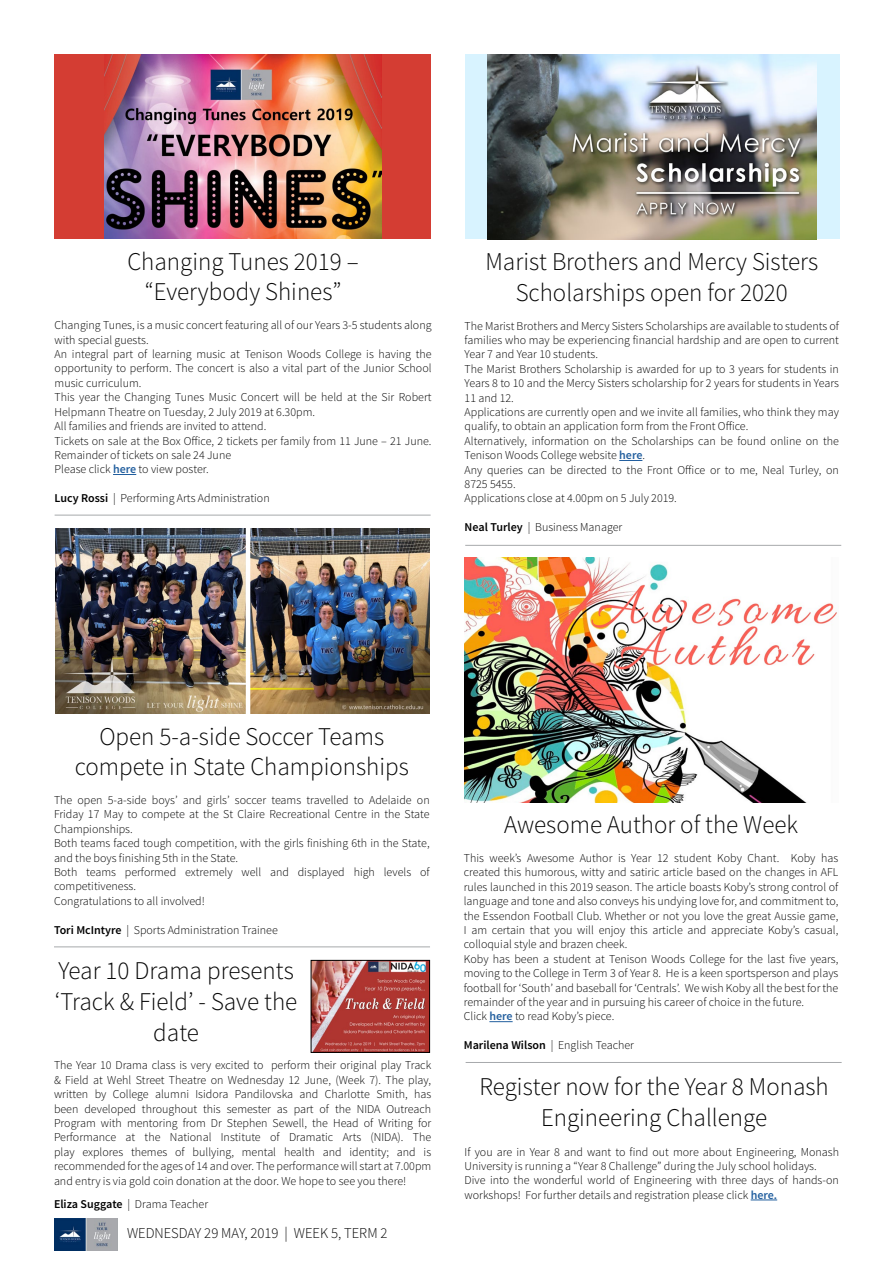
<style>
.page{position:relative;width:893px;height:1263px;background:#fff}
.page>*{position:absolute;margin:0;border:0;box-sizing:border-box;transform-origin:0 0}
.t1{font:300 25.5px/30.6px "Source Sans Pro";color:#060606;text-align:center}
.t2{font:300 15px "Source Sans Pro";color:#060606}
.t3{font:300 12px/14.4px "Source Sans Pro";color:#000}
.s1{font-weight:600;color:#215e9e}
.s2{font-weight:600}
</style>
<div class="page">
<hr style="left:55px;top:515px;width:376px;height:1px;background:#a7a9ac">
<hr style="left:54px;top:947px;width:376px;height:1px;background:#a7a9ac">
<hr style="left:466px;top:1062px;width:376px;height:1px;background:#a7a9ac">
<hr style="left:465px;top:545px;width:376px;height:1px;background:#a7a9ac">
<img style="left:54px;top:1218px;width:64px;height:32px">
<img style="left:55px;top:529px;width:374px;height:184px">
<div style="left:465px;top:54px;width:374px;height:185px;background:#d8f3ff"></div>
<img style="left:488px;top:54px;width:328px;height:185px">
<div style="left:54px;top:54px;width:377px;height:185px;background:#d43d33"></div>
<img style="left:104px;top:54px;width:277px;height:185px">
<svg style="left:113px;top:474px;width:23px;height:1px"></svg>
<svg style="left:751px;top:1200px;width:26px;height:1px"></svg>
<svg style="left:619px;top:460px;width:23px;height:1px"></svg>
<img style="left:464px;top:558px;width:373px;height:244px">
<svg style="left:489px;top:1021px;width:24px;height:1px"></svg>
<hr style="left:246px;top:522px;width:4px;height:198px;background:#fff">
<img style="left:313px;top:962px;width:114px;height:88px">
<div style="left:311px;top:960px;width:119px;height:92px;border:1px solid #000"></div>
<h1 class="t1" style="left:127px;top:246px;width:233px">Changing Tunes 2019 – “Everybody Shines”</h1>
<p class="t3" style="left:55px;top:318px;width:379px">Changing Tunes, is a music concert featuring all of our Years 3-5 students along with special guests.<br>An integral part of learning music at Tenison Woods College is having the opportunity to perform. The concert is also a vital part of the Junior School music curriculum.<br>This year the Changing Tunes Music Concert will be held at the Sir Robert Helpmann Theatre on Tuesday, 2 July 2019 at 6.30pm.<br>All families and friends are invited to attend.<br>Tickets on sale at the Box Office, 2 tickets per family from 11 June – 21 June.<br>Remainder of tickets on sale 24 June<br>Please click <span class="s1">here</span> to view poster.</p>
<p class="t3" style="left:55px;top:491px;width:217px"><span class="s2">Lucy Rossi</span> | Performing Arts Administration</p>
<h1 class="t1" style="left:485px;top:247px;width:334px">Marist Brothers and Mercy Sisters<br>Scholarships open for 2020</h1>
<p class="t3" style="left:465px;top:319px;width:376px">The Marist Brothers and Mercy Sisters Scholarships are available to students of families who may be experiencing financial hardship and are open to current Year 7 and Year 10 students.<br>The Marist Brothers Scholarship is awarded for up to 3 years for students in Years 8 to 10 and the Mercy Sisters scholarship for 2 years for students in Years 11 and 12.<br>Applications are currently open and we invite all families, who think they may qualify, to obtain an application form from the Front Office.<br>Alternatively, information on the Scholarships can be found online on the Tenison Woods College website <span class="s1">here</span>.<br>Any queries can be directed to the Front Office or to me, Neal Turley, on 8725 5455.<br>Applications close at 4.00pm on 5 July 2019.</p>
<p class="t3" style="left:465px;top:520px;width:159px"><span class="s2">Neal Turley</span> | Business Manager</p>
<h1 class="t1" style="left:75px;top:721px;width:336px">Open 5-a-side Soccer Teams compete in State Championships</h1>
<p class="t3" style="left:54px;top:793px;width:377px">The open 5-a-side boys’ and girls’ soccer teams travelled to Adelaide on Friday 17 May to compete at the St Claire Recreational Centre in the State Championships.<br>Both teams faced tough competition, with the girls finishing 6th in the State, and the boys finishing 5th in the State.<br>Both teams performed extremely well and displayed high levels of competitiveness.<br>Congratulations to all involved!</p>
<p class="t3" style="left:54px;top:922px;width:225px"><span class="s2">Tori McIntyre</span> | Sports Administration Trainee</p>
<h1 class="t1" style="left:55px;top:956px;width:244px">Year 10 Drama presents ‘Track &amp; Field’ - Save the date</h1>
<p class="t3" style="left:54px;top:1058px;width:379px;text-align:justify">The Year 10 Drama class is very excited to perform their original play Track &amp; Field at Wehl Street Theatre on Wednesday 12 June, (Week 7). The play, written by College alumni Isidora Pandilovska and Charlotte Smith, has been developed throughout this semester as part of the NIDA Outreach Program with mentoring from Dr Stephen Sewell, the Head of Writing for Performance at the National Institute of Dramatic Arts (NIDA). The play explores themes of bullying, mental health and identity; and is recommended for the ages of 14 and over. The performance will start at 7.00pm and entry is via gold coin donation at the door. We hope to see you there!</p>
<p class="t3" style="left:54px;top:1197px;width:156px"><span class="s2">Eliza Suggate</span> | Drama Teacher</p>
<p class="t2" style="left:127px;top:1223px;width:262px">WEDNESDAY 29 MAY, 2019 | WEEK 5, TERM 2</p>
<h1 class="t1" style="left:504px;top:810px;width:295px">Awesome Author of the Week</h1>
<p class="t3" style="left:464px;top:851px;width:376px">This week’s Awesome Author is Year 12 student Koby Chant. Koby has created this humorous, witty and satiric article based on the changes in AFL rules launched in this 2019 season. The article boasts Koby’s strong control of language and tone and also conveys his undying love for, and commitment to, the Essendon Football Club. Whether or not you love the great Aussie game, I am certain that you will enjoy this article and appreciate Koby’s casual, colloquial style and brazen cheek.<br>Koby has been a student at Tenison Woods College for the last five years, moving to the College in Term 3 of Year 8. He is a keen sportsperson and plays football for ‘South’ and baseball for ‘Centrals’. We wish Koby all the best for the remainder of the year and in pursuing his career of choice in the future.<br>Click <span class="s1">here</span> to read Koby’s piece.</p>
<p class="t3" style="left:464px;top:1038px;width:172px"><span class="s2">Marilena Wilson</span> | English Teacher</p>
<h1 class="t1" style="left:479px;top:1071px;width:351px">Register now for the Year 8 Monash<br>Engineering Challenge</h1>
<p class="t3" style="left:465px;top:1144px;width:376px">If you are in Year 8 and want to find out more about Engineering, Monash University is running a “Year 8 Challenge” during the July school holidays.<br>Dive into the wonderful world of Engineering with three days of hands-on workshops! For further details and registration please click <span class="s1">here.</span></p>
</div>
